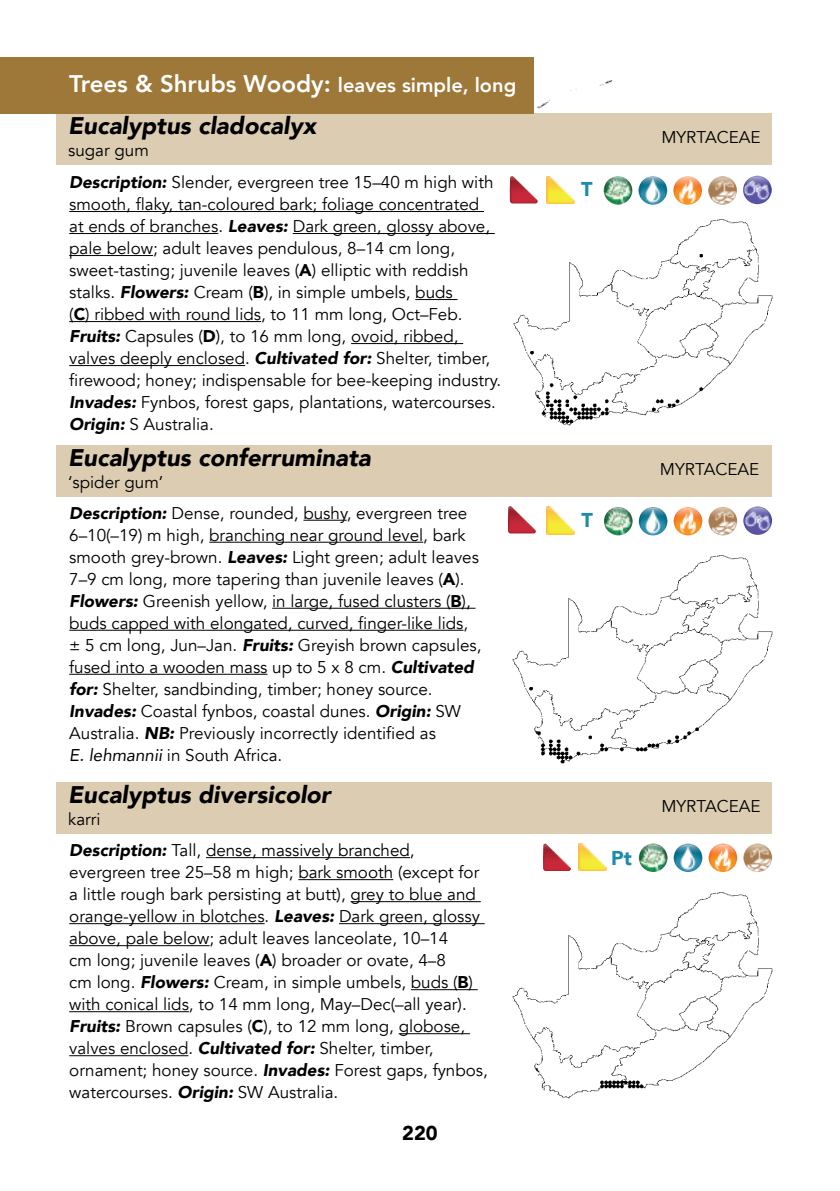
<style>
.page{position:relative;width:840px;height:1191px;background:#fff}
.page>*{position:absolute;margin:0;border:0;box-sizing:border-box;transform-origin:0 0}
.t1{font:italic 900 24px "Avenir";color:#000}
.t2{font:800 24px "Avenir";color:#fff}
.t3{font:900 20px "Avenir";color:#1c8bac}
.t4{font:900 20px "Avenir";color:#000}
.t5{font:17px/22px "Avenir";color:#000}
.s1{font-size:20px}
.s2{font-weight:900;font-style:italic}
.s3{font-weight:900}
.s4{font-style:italic}
</style>
<div class="page">
<hr style="left:69px;top:211px;width:415px;height:1px;background:#000">
<hr style="left:69px;top:233px;width:149px;height:1px;background:#000">
<hr style="left:292px;top:233px;width:202px;height:1px;background:#000">
<hr style="left:69px;top:255px;width:84px;height:1px;background:#000">
<hr style="left:415px;top:299px;width:42px;height:1px;background:#000">
<hr style="left:69px;top:321px;width:192px;height:1px;background:#000">
<hr style="left:351px;top:343px;width:112px;height:1px;background:#000">
<hr style="left:69px;top:365px;width:176px;height:1px;background:#000">
<div style="left:57px;top:113px;width:714px;height:52px;background:#dcccb2"></div>
<img style="left:513px;top:219px;width:260px;height:207px">
<hr style="left:303px;top:520px;width:43px;height:1px;background:#000">
<hr style="left:209px;top:542px;width:214px;height:1px;background:#000">
<hr style="left:272px;top:608px;width:203px;height:1px;background:#000">
<hr style="left:69px;top:630px;width:394px;height:1px;background:#000">
<hr style="left:69px;top:674px;width:198px;height:1px;background:#000">
<div style="left:57px;top:445px;width:714px;height:51px;background:#dcccb2"></div>
<img style="left:512px;top:555px;width:261px;height:209px">
<hr style="left:206px;top:857px;width:204px;height:1px;background:#000">
<hr style="left:298px;top:879px;width:95px;height:1px;background:#000">
<hr style="left:350px;top:901px;width:130px;height:1px;background:#000">
<hr style="left:69px;top:923px;width:195px;height:1px;background:#000">
<hr style="left:339px;top:923px;width:145px;height:1px;background:#000">
<hr style="left:69px;top:945px;width:140px;height:1px;background:#000">
<hr style="left:410px;top:989px;width:67px;height:1px;background:#000">
<hr style="left:69px;top:1011px;width:120px;height:1px;background:#000">
<hr style="left:398px;top:1033px;width:71px;height:1px;background:#000">
<hr style="left:69px;top:1055px;width:119px;height:1px;background:#000">
<div style="left:57px;top:782px;width:714px;height:51px;background:#dcccb2"></div>
<img style="left:512px;top:892px;width:261px;height:207px">
<img style="left:543px;top:843px;width:28px;height:28px">
<img style="left:509px;top:176px;width:29px;height:27px">
<img style="left:507px;top:506px;width:29px;height:27px">
<img style="left:638px;top:843px;width:29px;height:29px;border-radius:14px">
<img style="left:603px;top:176px;width:29px;height:29px;border-radius:14px">
<img style="left:603px;top:507px;width:29px;height:28px;border-radius:14px">
<img style="left:742px;top:176px;width:29px;height:28px;border-radius:14px">
<img style="left:743px;top:506px;width:28px;height:29px;border-radius:14px">
<img style="left:673px;top:843px;width:29px;height:29px;border-radius:14px">
<img style="left:638px;top:176px;width:28px;height:29px;border-radius:14px">
<img style="left:638px;top:507px;width:29px;height:28px;border-radius:14px">
<img style="left:743px;top:843px;width:28px;height:29px;border-radius:14px">
<img style="left:707px;top:176px;width:29px;height:29px;border-radius:14px">
<img style="left:708px;top:507px;width:28px;height:28px;border-radius:14px">
<img style="left:708px;top:843px;width:28px;height:29px;border-radius:14px">
<img style="left:673px;top:176px;width:28px;height:29px;border-radius:14px">
<img style="left:673px;top:507px;width:29px;height:28px;border-radius:14px">
<img style="left:578px;top:843px;width:28px;height:27px">
<img style="left:546px;top:176px;width:28px;height:27px">
<img style="left:546px;top:507px;width:28px;height:27px">
<div style="left:0;top:57px;width:533px;height:57px;background:#9e7838"></div>
<img style="left:533px;top:59px;width:80px;height:55px">
<h1 class="t2" style="left:69px;top:65px;width:448px">Trees &amp; Shrubs Woody: <span class="s1">leaves simple, long</span></h1>
<h1 class="t1" style="left:68px;top:106px;width:249px">Eucalyptus cladocalyx</h1>
<p class="t5" style="left:68px;top:139px;width:82px">sugar gum</p>
<p class="t5" style="left:69px;top:172px;width:433px"><span class="s2">Description:</span> Slender, evergreen tree 15–40 m high with smooth, flaky, tan-coloured bark; foliage concentrated<br>at ends of branches. <span class="s2">Leaves:</span> Dark green, glossy above, pale below; adult leaves pendulous, 8–14 cm long, sweet-tasting; juvenile leaves (<span class="s3">A</span>) elliptic with reddish stalks. <span class="s2">Flowers:</span> Cream (<span class="s3">B</span>), in simple umbels, buds<br>(<span class="s3">C</span>) ribbed with round lids, to 11 mm long, Oct–Feb.<br><span class="s2">Fruits:</span> Capsules (<span class="s3">D</span>), to 16 mm long, ovoid, ribbed, valves deeply enclosed. <span class="s2">Cultivated for:</span> Shelter, timber, firewood; honey; indispensable for bee-keeping industry.<br><span class="s2">Invades:</span> Fynbos, forest gaps, plantations, watercourses.<br><span class="s2">Origin:</span> S Australia.</p>
<h1 class="t1" style="left:68px;top:437px;width:304px">Eucalyptus conferruminata</h1>
<p class="t5" style="left:68px;top:471px;width:97px">‘spider gum’</p>
<p class="t5" style="left:69px;top:502px;width:413px"><span class="s2">Description:</span> Dense, rounded, bushy, evergreen tree 6–10(–19) m high, branching near ground level, bark smooth grey-brown. <span class="s2">Leaves:</span> Light green; adult leaves 7–9 cm long, more tapering than juvenile leaves (<span class="s3">A</span>).<br><span class="s2">Flowers:</span> Greenish yellow, in large, fused clusters (<span class="s3">B</span>), buds capped with elongated, curved, finger-like lids, ± 5 cm long, Jun–Jan. <span class="s2">Fruits:</span> Greyish brown capsules, fused into a wooden mass up to 5 x 8 cm. <span class="s2">Cultivated for:</span> Shelter, sandbinding, timber; honey source.<br><span class="s2">Invades:</span> Coastal fynbos, coastal dunes. <span class="s2">Origin:</span> SW Australia. <span class="s2">NB:</span> Previously incorrectly identified as<br><span class="s4">E. lehmannii</span> in South Africa.</p>
<h1 class="t1" style="left:68px;top:775px;width:264px">Eucalyptus diversicolor</h1>
<p class="t5" style="left:68px;top:808px;width:34px">karri</p>
<p class="t5" style="left:69px;top:840px;width:420px"><span class="s2">Description:</span> Tall, dense, massively branched, evergreen tree 25–58 m high; bark smooth (except for a little rough bark persisting at butt), grey to blue and orange-yellow in blotches. <span class="s2">Leaves:</span> Dark green, glossy above, pale below; adult leaves lanceolate, 10–14<br>cm long; juvenile leaves (<span class="s3">A</span>) broader or ovate, 4–8<br>cm long. <span class="s2">Flowers:</span> Cream, in simple umbels, buds (<span class="s3">B</span>) with conical lids, to 14 mm long, May–Dec(–all year).<br><span class="s2">Fruits:</span> Brown capsules (<span class="s3">C</span>), to 12 mm long, globose, valves enclosed. <span class="s2">Cultivated for:</span> Shelter, timber, ornament; honey source. <span class="s2">Invades:</span> Forest gaps, fynbos, watercourses. <span class="s2">Origin:</span> SW Australia.</p>
<p class="t4" style="left:402px;top:1116px;width:37px">220</p>
<p class="t3" style="left:580px;top:172px;width:13px">T</p>
<p class="t5" style="left:661px;top:127px;width:101px">MYRTACEAE</p>
<p class="t3" style="left:581px;top:503px;width:13px">T</p>
<p class="t5" style="left:659px;top:458px;width:101px">MYRTACEAE</p>
<p class="t3" style="left:610px;top:840px;width:22px">Pt</p>
<p class="t5" style="left:661px;top:795px;width:101px">MYRTACEAE</p>
</div>
